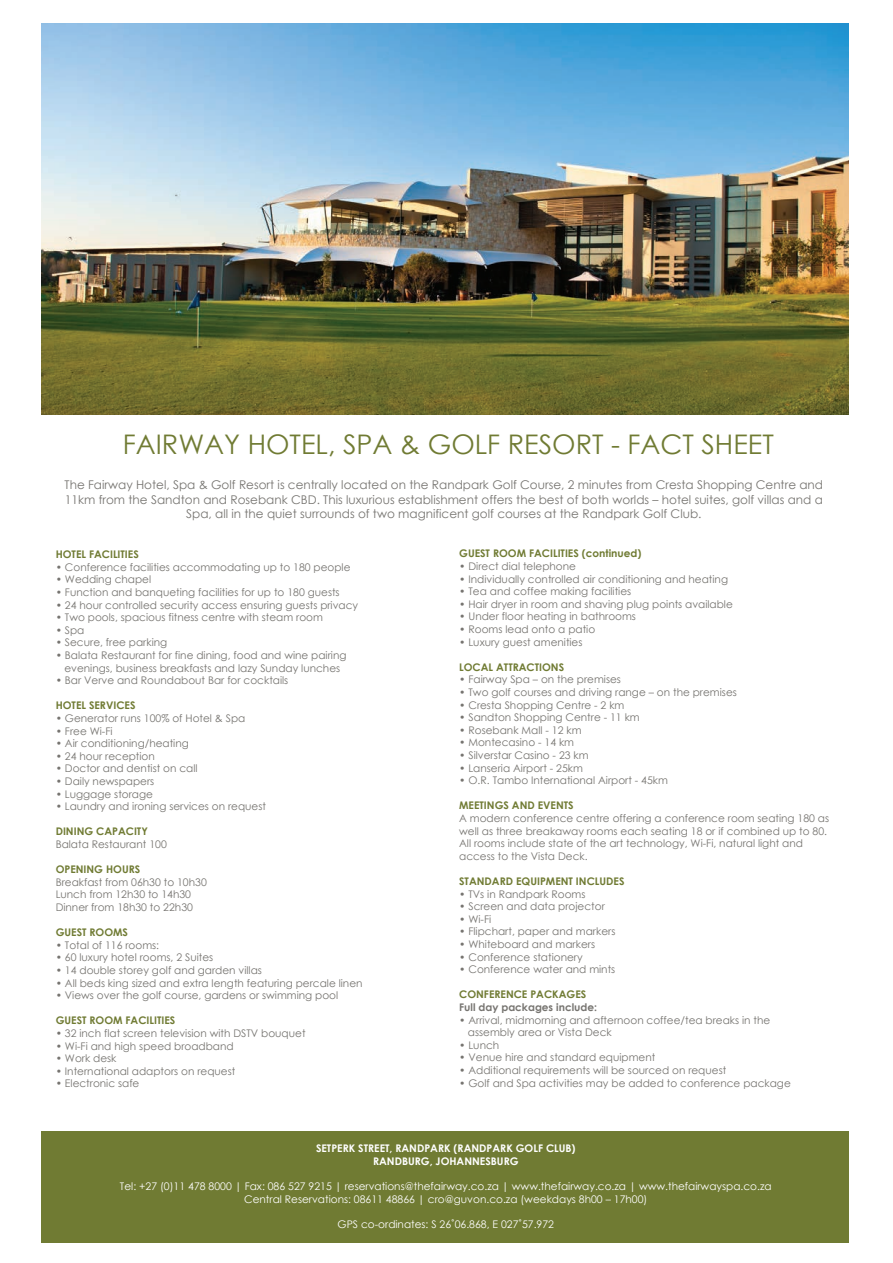
<style>
.page{position:relative;width:893px;height:1263px;background:#fff}
.page>*{position:absolute;margin:0;border:0;box-sizing:border-box;transform-origin:0 0}
.t1{font:27px "Century Gothic";color:#707b33}
.t2{font:12px/14.4px "Century Gothic";color:#767470;text-align:center}
.t3{font:10.5px/12.6px "Century Gothic";color:#767470}
.t4{font:10.5px/12.6px "Century Gothic";color:#fff;text-align:center}
.t5{font:700 10.5px "Century Gothic";color:#707b33}
.t6{font:700 10.5px/12.6px "Century Gothic";color:#fff;text-align:center}
.t7{font:700 10.5px "Century Gothic";color:#767470}
</style>
<div class="page">
<img style="left:41px;top:23px;width:808px;height:392px">
<div style="left:0;top:1131px;width:884px;height:132px;background:#707b33"></div>
<div style="left:0;top:0;width:40px;height:1263px;background:#fff"></div>
<div style="left:849px;top:4px;width:44px;height:1259px;background:#fff"></div>
<div style="left:0;top:1244px;width:893px;height:19px;background:#fff"></div>
<h1 class="t1" style="left:123px;top:425px;width:653px">FAIRWAY HOTEL, SPA &amp; GOLF RESORT - FACT SHEET</h1>
<p class="t2" style="left:65px;top:477px;width:760px">The Fairway Hotel, Spa &amp; Golf Resort is centrally located on the Randpark Golf Course, 2 minutes from Cresta Shopping Centre and<br>11km from the Sandton and Rosebank CBD. This luxurious establishment offers the best of both worlds – hotel suites, golf villas and a<br>Spa, all in the quiet surrounds of two magnificent golf courses at the Randpark Golf Club.</p>
<p class="t5" style="left:56px;top:546px;width:85px">HOTEL FACILITIES</p>
<p class="t3" style="left:56px;top:560px;width:296px">• Conference facilities accommodating up to 180 people</p>
<p class="t3" style="left:56px;top:573px;width:97px">• Wedding chapel</p>
<p class="t3" style="left:56px;top:586px;width:286px">• Function and banqueting facilities for up to 180 guests</p>
<p class="t3" style="left:56px;top:598px;width:304px">• 24 hour controlled security access ensuring guests privacy</p>
<p class="t3" style="left:56px;top:611px;width:269px">• Two pools, spacious fitness centre with steam room</p>
<p class="t3" style="left:56px;top:623px;width:30px">• Spa</p>
<p class="t3" style="left:56px;top:636px;width:113px">• Secure, free parking</p>
<p class="t3" style="left:56px;top:649px;width:292px;text-align:center">• Balata Restaurant for fine dining, food and wine pairing evenings, business breakfasts and lazy Sunday lunches</p>
<p class="t3" style="left:56px;top:674px;width:234px">• Bar Verve and Roundabout Bar for cocktails</p>
<p class="t5" style="left:56px;top:698px;width:81px">HOTEL SERVICES</p>
<p class="t3" style="left:56px;top:712px;width:191px">• Generator runs 100% of Hotel &amp; Spa</p>
<p class="t3" style="left:56px;top:724px;width:58px">• Free Wi-Fi</p>
<p class="t3" style="left:56px;top:737px;width:135px">• Air conditioning/heating</p>
<p class="t3" style="left:56px;top:749px;width:101px">• 24 hour reception</p>
<p class="t3" style="left:56px;top:762px;width:143px">• Doctor and dentist on call</p>
<p class="t3" style="left:56px;top:775px;width:100px">• Daily newspapers</p>
<p class="t3" style="left:56px;top:787px;width:99px">• Luggage storage</p>
<p class="t3" style="left:56px;top:800px;width:212px">• Laundry and ironing services on request</p>
<p class="t5" style="left:56px;top:824px;width:94px">DINING CAPACITY</p>
<p class="t3" style="left:56px;top:838px;width:113px">Balata Restaurant 100</p>
<p class="t5" style="left:56px;top:861px;width:86px">OPENING HOURS</p>
<p class="t3" style="left:56px;top:875px;width:153px">Breakfast from 06h30 to 10h30<br>Lunch from 12h30 to 14h30<br>Dinner from 18h30 to 22h30</p>
<p class="t5" style="left:56px;top:924px;width:74px">GUEST ROOMS</p>
<p class="t3" style="left:56px;top:938px;width:105px">• Total of 116 rooms:</p>
<p class="t3" style="left:56px;top:951px;width:159px">• 60 luxury hotel rooms, 2 Suites</p>
<p class="t3" style="left:56px;top:964px;width:208px">• 14 double storey golf and garden villas</p>
<p class="t3" style="left:56px;top:976px;width:308px">• All beds king sized and extra length featuring percale linen</p>
<p class="t3" style="left:56px;top:989px;width:284px">• Views over the golf course, gardens or swimming pool</p>
<p class="t5" style="left:56px;top:1013px;width:121px">GUEST ROOM FACILITIES</p>
<p class="t3" style="left:56px;top:1027px;width:251px">• 32 inch flat screen television with DSTV bouquet</p>
<p class="t3" style="left:56px;top:1039px;width:180px">• Wi-Fi and high speed broadband</p>
<p class="t3" style="left:56px;top:1052px;width:62px">• Work desk</p>
<p class="t3" style="left:56px;top:1064px;width:181px">• International adaptors on request</p>
<p class="t3" style="left:56px;top:1077px;width:85px">• Electronic safe</p>
<p class="t5" style="left:459px;top:546px;width:184px">GUEST ROOM FACILITIES (continued)</p>
<p class="t3" style="left:459px;top:560px;width:118px">• Direct dial telephone</p>
<p class="t3" style="left:459px;top:572px;width:270px">• Individually controlled air conditioning and heating</p>
<p class="t3" style="left:459px;top:585px;width:174px">• Tea and coffee making facilities</p>
<p class="t3" style="left:459px;top:597px;width:275px">• Hair dryer in room and shaving plug points available</p>
<p class="t3" style="left:459px;top:610px;width:178px">• Under floor heating in bathrooms</p>
<p class="t3" style="left:459px;top:623px;width:138px">• Rooms lead onto a patio</p>
<p class="t3" style="left:459px;top:635px;width:125px">• Luxury guest amenities</p>
<p class="t5" style="left:459px;top:659px;width:107px">LOCAL ATTRACTIONS</p>
<p class="t3" style="left:459px;top:673px;width:163px">• Fairway Spa – on the premises</p>
<p class="t3" style="left:459px;top:686px;width:279px">• Two golf courses and driving range – on the premises</p>
<p class="t3" style="left:459px;top:698px;width:167px">• Cresta Shopping Centre - 2 km</p>
<p class="t3" style="left:459px;top:711px;width:182px">• Sandton Shopping Centre - 11 km</p>
<p class="t3" style="left:459px;top:723px;width:124px">• Rosebank Mall - 12 km</p>
<p class="t3" style="left:459px;top:736px;width:116px">• Montecasino - 14 km</p>
<p class="t3" style="left:459px;top:749px;width:131px">• Silverstar Casino - 23 km</p>
<p class="t3" style="left:459px;top:761px;width:125px">• Lanseria Airport - 25km</p>
<p class="t3" style="left:459px;top:774px;width:210px">• O.R. Tambo International Airport - 45km</p>
<p class="t5" style="left:459px;top:798px;width:116px">MEETINGS AND EVENTS</p>
<p class="t3" style="left:459px;top:812px;width:372px">A modern conference centre offering a conference room seating 180 as well as three breakaway rooms each seating 18 or if combined up to 80.<br>All rooms include state of the art technology, Wi-Fi, natural light and access to the Vista Deck.</p>
<p class="t5" style="left:459px;top:873px;width:167px">STANDARD EQUIPMENT INCLUDES</p>
<p class="t3" style="left:459px;top:887px;width:128px">• TVs in Randpark Rooms</p>
<p class="t3" style="left:459px;top:900px;width:147px">• Screen and data projector</p>
<p class="t3" style="left:459px;top:912px;width:34px">• Wi-Fi</p>
<p class="t3" style="left:459px;top:925px;width:158px">• Flipchart, paper and markers</p>
<p class="t3" style="left:459px;top:938px;width:137px">• Whiteboard and markers</p>
<p class="t3" style="left:459px;top:950px;width:125px">• Conference stationery</p>
<p class="t3" style="left:459px;top:963px;width:158px">• Conference water and mints</p>
<p class="t5" style="left:459px;top:987px;width:129px">CONFERENCE PACKAGES</p>
<p class="t7" style="left:459px;top:999px;width:139px">Full day packages include:</p>
<p class="t3" style="left:468px;top:1013px;width:304px;text-indent:-9px">• Arrival, midmorning and afternoon coffee/tea breaks in the assembly area or Vista Deck</p>
<p class="t3" style="left:459px;top:1038px;width:42px">• Lunch</p>
<p class="t3" style="left:459px;top:1051px;width:198px">• Venue hire and standard equipment</p>
<p class="t3" style="left:459px;top:1064px;width:269px">• Additional requirements will be sourced on request</p>
<p class="t3" style="left:459px;top:1076px;width:333px">• Golf and Spa activities may be added to conference package</p>
<p class="t6" style="left:316px;top:1141px;width:261px">SETPERK STREET, RANDPARK (RANDPARK GOLF CLUB)<br>RANDBURG, JOHANNESBURG</p>
<p class="t4" style="left:120px;top:1180px;width:653px">Tel: +27 (0)11 478 8000 | Fax: 086 527 9215 | reservations@thefairway.co.za | www.thefairway.co.za | www.thefairwayspa.co.za<br>Central Reservations: 08611 48866 | cro@guvon.co.za (weekdays 8h00 – 17h00)</p>
<p class="t4" style="left:338px;top:1217px;width:218px">GPS co-ordinates: S 26˚06.868, E 027˚57.972</p>
</div>
